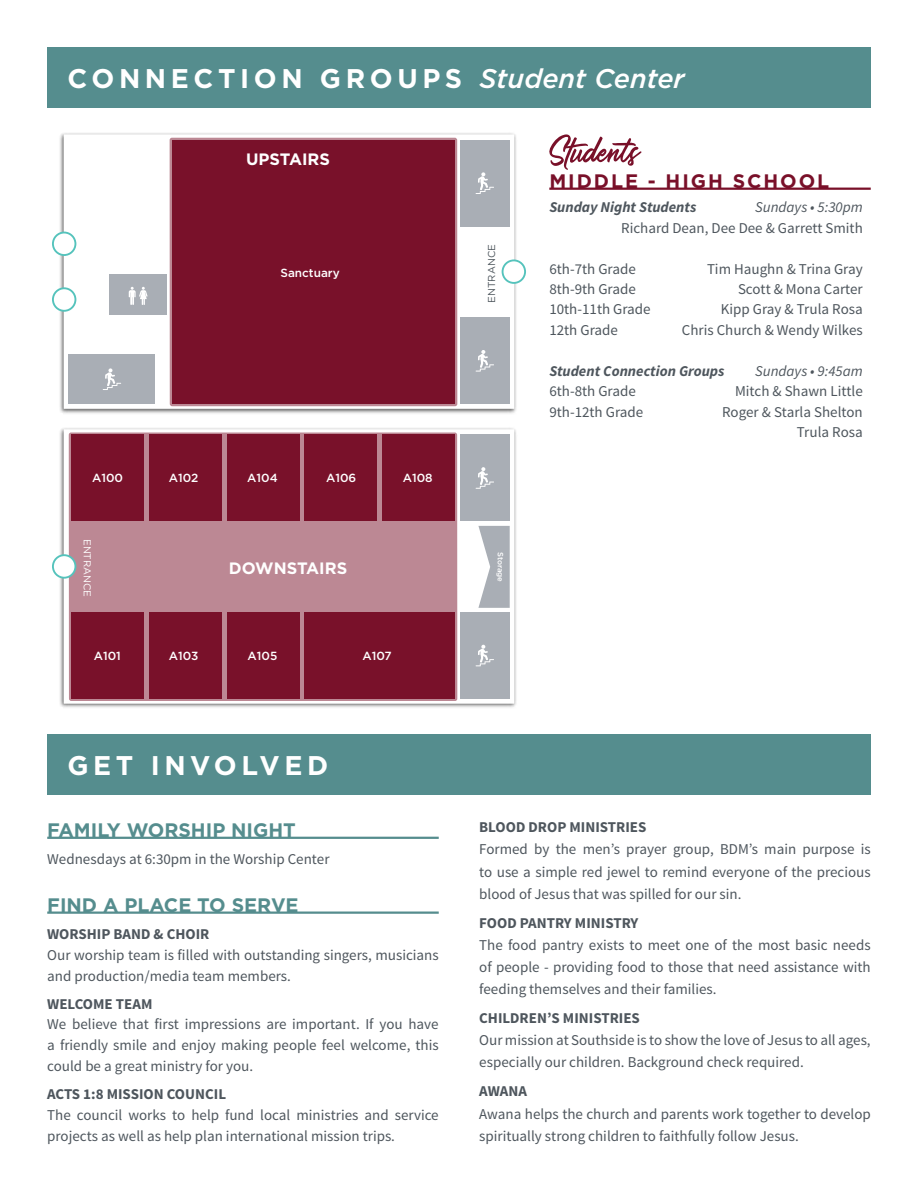
<style>
.page{position:relative;width:918px;height:1188px;background:#fff}
.page>*{position:absolute;margin:0;border:0;box-sizing:border-box;transform-origin:0 0}
.t1{font:700 27px "Gotham";letter-spacing:.17em;color:#fff}
.t2{font:700 19.5px "Gotham";color:#558d8e}
.t3{font:700 19.5px "Gotham";letter-spacing:.1em;color:#791029}
.t4{font:700 16.5px "Gotham";color:#fff}
.t5{font:15px/22.2px "Source Sans Pro";color:#4e565d}
.t6{font:700 15px "Source Sans Pro";color:#4e565d}
.t7{font:italic 700 15px "Source Sans Pro";color:#4e565d}
.t8{font:italic 15px "Source Sans Pro";color:#4e565d}
.t9{font:500 11.7px "Gotham";color:#fff}
.t10{font:10.05px "Gotham";color:#fff}
.t11{font:10.05px "Gotham";color:#4d555c}
.t12{font:500 7.65px "Gotham";letter-spacing:-.005em;color:#fff}
.s1{font-weight:500;font-style:italic}
</style>
<div class="page">
<img style="left:60px;top:428px;width:456px;height:280px">
<svg style="left:64px;top:429px;width:450px;height:275px"></svg>
<div style="left:69px;top:432px;width:388px;height:269px;background:#bc8894"></div>
<div style="left:304px;top:435px;width:73px;height:86px;background:#79112a"></div>
<div style="left:382px;top:435px;width:73px;height:86px;background:#79112a"></div>
<div style="left:71px;top:435px;width:73px;height:86px;background:#79112a"></div>
<div style="left:227px;top:435px;width:72px;height:86px;background:#79112a"></div>
<div style="left:149px;top:435px;width:73px;height:86px;background:#79112a"></div>
<div style="left:305px;top:612px;width:150px;height:87px;background:#79112a"></div>
<div style="left:71px;top:612px;width:73px;height:87px;background:#79112a"></div>
<div style="left:227px;top:612px;width:73px;height:87px;background:#79112a"></div>
<div style="left:149px;top:612px;width:73px;height:87px;background:#79112a"></div>
<svg style="left:478px;top:526px;width:32px;height:82px"></svg>
<div style="left:460px;top:612px;width:50px;height:87px;background:#a9aeb5"></div>
<svg style="left:476px;top:645px;width:18px;height:21px"></svg>
<div style="left:460px;top:435px;width:50px;height:86px;background:#a9aeb5"></div>
<svg style="left:476px;top:467px;width:18px;height:22px"></svg>
<svg style="left:52px;top:554px;width:24px;height:25px"></svg>
<img style="left:60px;top:133px;width:456px;height:281px">
<svg style="left:64px;top:134px;width:450px;height:275px"></svg>
<div style="left:170px;top:138px;width:287px;height:268px;background:#bc8894"></div>
<div style="left:172px;top:140px;width:283px;height:264px;background:#79112a"></div>
<div style="left:460px;top:318px;width:50px;height:86px;background:#a9aeb5"></div>
<svg style="left:476px;top:350px;width:18px;height:22px"></svg>
<div style="left:460px;top:140px;width:50px;height:86px;background:#a9aeb5"></div>
<svg style="left:476px;top:172px;width:18px;height:22px"></svg>
<svg style="left:502px;top:259px;width:24px;height:25px"></svg>
<div style="left:110px;top:274px;width:57px;height:41px;background:#a9aeb5"></div>
<svg style="left:129px;top:287px;width:19px;height:18px"></svg>
<svg style="left:52px;top:287px;width:24px;height:25px"></svg>
<svg style="left:52px;top:232px;width:24px;height:24px"></svg>
<div style="left:69px;top:354px;width:86px;height:50px;background:#a9aeb5"></div>
<svg style="left:103px;top:368px;width:18px;height:22px"></svg>
<hr style="left:549px;top:188px;width:322px;height:2px;background:#791029">
<div style="left:47px;top:47px;width:824px;height:61px;background:#558d8e"></div>
<hr style="left:47px;top:837px;width:392px;height:2px;background:#558d8e">
<hr style="left:47px;top:912px;width:392px;height:2px;background:#558d8e">
<div style="left:47px;top:734px;width:824px;height:61px;background:#558d8e"></div>
<svg style="left:549px;top:134px;width:93px;height:36px"></svg>
<h1 class="t1" style="left:68px;top:61px;width:619px">CONNECTION GROUPS <span class="s1">Student Center</span></h1>
<p class="t4" style="left:246px;top:148px;width:85px">UPSTAIRS</p>
<p class="t9" style="left:280px;top:266px;width:61px">Sanctuary</p>
<p class="t9" style="left:92px;top:471px;width:33px">A100</p>
<p class="t9" style="left:169px;top:471px;width:31px">A102</p>
<p class="t9" style="left:247px;top:471px;width:32px">A104</p>
<p class="t9" style="left:326px;top:471px;width:32px">A106</p>
<p class="t9" style="left:403px;top:471px;width:31px">A108</p>
<p class="t10" style="left:94px;top:539px;width:60px;rotate:90deg">ENTRANCE</p>
<p class="t4" style="left:229px;top:557px;width:120px">DOWNSTAIRS</p>
<p class="t9" style="left:94px;top:649px;width:29px">A101</p>
<p class="t9" style="left:169px;top:649px;width:31px">A103</p>
<p class="t9" style="left:248px;top:649px;width:31px">A105</p>
<p class="t9" style="left:362px;top:649px;width:31px">A107</p>
<h1 class="t1" style="left:68px;top:748px;width:262px">GET INVOLVED</h1>
<h2 class="t2" style="left:47px;top:817px;width:250px">FAMILY WORSHIP NIGHT</h2>
<p class="t5" style="left:47px;top:849px;width:284px">Wednesdays at 6:30pm in the Worship Center</p>
<h2 class="t2" style="left:47px;top:892px;width:253px">FIND A PLACE TO SERVE</h2>
<p class="t6" style="left:47px;top:925px;width:164px">WORSHIP BAND &amp; CHOIR</p>
<p class="t5" style="left:47px;top:945px;width:393px;line-height:20.9px">Our worship team is filled with outstanding singers, musicians and production/media team members.</p>
<p class="t6" style="left:47px;top:994px;width:107px">WELCOME TEAM</p>
<p class="t5" style="left:47px;top:1014px;width:393px;line-height:20.9px;text-align:justify">We believe that first impressions are important. If you have a friendly smile and enjoy making people feel welcome, this could be a great ministry for you.</p>
<p class="t6" style="left:47px;top:1084px;width:180px">ACTS 1:8 MISSION COUNCIL</p>
<p class="t5" style="left:47px;top:1105px;width:393px;line-height:20.9px">The council works to help fund local ministries and service projects as well as help plan international mission trips.</p>
<p class="t11" style="left:485px;top:303px;width:60px;rotate:-90deg">ENTRANCE</p>
<p class="t12" style="left:505px;top:552px;width:32px;rotate:90deg">Storage</p>
<h2 class="t3" style="left:549px;top:168px;width:282px">MIDDLE - HIGH SCHOOL</h2>
<p class="t7" style="left:549px;top:198px;width:149px">Sunday Night Students</p>
<p class="t8" style="left:755px;top:198px;width:109px">Sundays • 5:30pm</p>
<p class="t5" style="left:621px;top:217px;width:243px">Richard Dean, Dee Dee &amp; Garrett Smith</p>
<p class="t5" style="left:549px;top:258px;width:88px">6th-7th Grade</p>
<p class="t5" style="left:707px;top:258px;width:157px">Tim Haughn &amp; Trina Gray</p>
<p class="t5" style="left:549px;top:278px;width:88px">8th-9th Grade</p>
<p class="t5" style="left:738px;top:278px;width:126px">Scott &amp; Mona Carter</p>
<p class="t5" style="left:549px;top:299px;width:103px">10th-11th Grade</p>
<p class="t5" style="left:721px;top:299px;width:143px">Kipp Gray &amp; Trula Rosa</p>
<p class="t5" style="left:549px;top:319px;width:70px">12th Grade</p>
<p class="t5" style="left:682px;top:319px;width:182px">Chris Church &amp; Wendy Wilkes</p>
<p class="t7" style="left:549px;top:361px;width:177px">Student Connection Groups</p>
<p class="t8" style="left:755px;top:362px;width:109px">Sundays • 9:45am</p>
<p class="t5" style="left:549px;top:380px;width:88px">6th-8th Grade</p>
<p class="t5" style="left:735px;top:380px;width:129px">Mitch &amp; Shawn Little</p>
<p class="t5" style="left:549px;top:401px;width:96px">9th-12th Grade</p>
<p class="t5" style="left:722px;top:402px;width:142px;line-height:20.4px;text-align:right">Roger &amp; Starla Shelton<br>Trula Rosa</p>
<p class="t6" style="left:479px;top:818px;width:169px">BLOOD DROP MINISTRIES</p>
<p class="t5" style="left:479px;top:839px;width:393px;text-align:justify">Formed by the men’s prayer group, BDM’s main purpose is to use a simple red jewel to remind everyone of the precious blood of Jesus that was spilled for our sin.</p>
<p class="t6" style="left:479px;top:913px;width:161px">FOOD PANTRY MINISTRY</p>
<p class="t5" style="left:479px;top:934px;width:393px;text-align:justify">The food pantry exists to meet one of the most basic needs of people - providing food to those that need assistance with feeding themselves and their families.</p>
<p class="t6" style="left:479px;top:1009px;width:162px">CHILDREN’S MINISTRIES</p>
<p class="t5" style="left:479px;top:1029px;width:393px">Our mission at Southside is to show the love of Jesus to all ages, especially our children. Background check required.</p>
<p class="t6" style="left:479px;top:1082px;width:49px">AWANA</p>
<p class="t5" style="left:479px;top:1103px;width:393px">Awana helps the church and parents work together to develop spiritually strong children to faithfully follow Jesus.</p>
</div>
